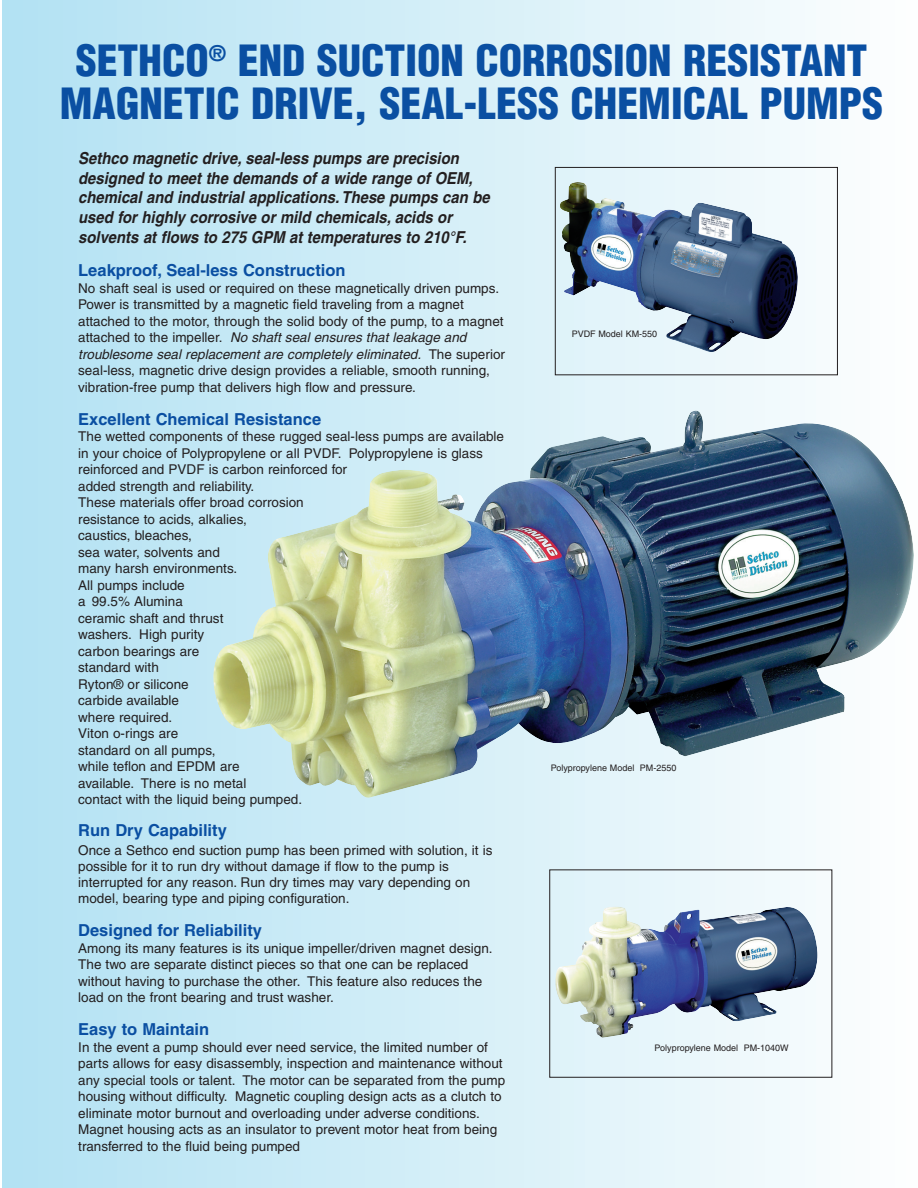
<style>
.page{position:relative;width:918px;height:1188px;background:#fff}
.page>*{position:absolute;margin:0;border:0;box-sizing:border-box;transform-origin:0 0}
.t1{font:900 condensed 42px/42.9px "Helvetica";color:#0a4fa2;text-align:center}
.t2{font:italic 700 16.5px/19.8px "Helvetica";color:#231f20;scale:.9 1}
.t3{font:700 16.5px "Helvetica";color:#0a4fa2}
.t4{font:13.5px/16.5px "Helvetica";color:#231f20}
.t5{font:9px "Helvetica";color:#231f20}
.s1{font-style:italic}
</style>
<div class="page">
<div style="left:3px;top:0;width:915px;height:1188px;background:linear-gradient(to right,#b1e1f3,#fdfefe)"></div>
<img style="left:560px;top:182px;width:239px;height:171px">
<div style="left:555px;top:167px;width:283px;height:208px;border:1px solid #231f20"></div>
<img style="left:555px;top:906px;width:263px;height:132px">
<div style="left:549px;top:869px;width:283px;height:209px;border:1px solid #231f20"></div>
<img style="left:213px;top:410px;width:701px;height:388px">
<h1 class="t1" style="left:60px;top:43px;width:825px">SETHCO<sup>®</sup> END SUCTION CORROSION RESISTANT<br>MAGNETIC DRIVE, SEAL-LESS CHEMICAL PUMPS</h1>
<p class="t2" style="left:78px;top:150px;width:459px">Sethco magnetic drive, seal-less pumps are precision designed to meet the demands of a wide range of OEM, chemical and industrial applications. These pumps can be used for highly corrosive or mild chemicals, acids or solvents at flows to 275 GPM at temperatures to 210°F.</p>
<p class="t3" style="left:78px;top:264px;width:269px">Leakproof, Seal-less Construction</p>
<p class="t4" style="left:78px;top:281px;width:428px">No shaft seal is used or required on these magnetically driven pumps.<br>Power is transmitted by a magnetic field traveling from a magnet attached to the motor, through the solid body of the pump, to a magnet attached to the impeller. <span class="s1">No shaft seal ensures that leakage and troublesome seal replacement are completely eliminated.</span> The superior seal-less, magnetic drive design provides a reliable, smooth running, vibration-free pump that delivers high flow and pressure.</p>
<p class="t3" style="left:78px;top:413px;width:244px">Excellent Chemical Resistance</p>
<p class="t4" style="left:78px;top:429px;width:427px">The wetted components of these rugged seal-less pumps are available in your choice of Polypropylene or all PVDF. Polypropylene is glass reinforced and PVDF is carbon reinforced for<br>added strength and reliability.<br>These materials offer broad corrosion<br>resistance to acids, alkalies,<br>caustics, bleaches,<br>sea water, solvents and<br>many harsh environments.<br>All pumps include<br>a 99.5% Alumina<br>ceramic shaft and thrust<br>washers. High purity<br>carbon bearings are<br>standard with<br>Ryton® or silicone<br>carbide available<br>where required.<br>Viton o-rings are<br>standard on all pumps,<br>while teflon and EPDM are<br>available. There is no metal<br>contact with the liquid being pumped.</p>
<p class="t3" style="left:78px;top:824px;width:150px">Run Dry Capability</p>
<p class="t4" style="left:78px;top:843px;width:416px">Once a Sethco end suction pump has been primed with solution, it is possible for it to run dry without damage if flow to the pump is interrupted for any reason. Run dry times may vary depending on model, bearing type and piping configuration.</p>
<p class="t3" style="left:78px;top:924px;width:185px">Designed for Reliability</p>
<p class="t4" style="left:78px;top:941px;width:416px">Among its many features is its unique impeller/driven magnet design.<br>The two are separate distinct pieces so that one can be replaced without having to purchase the other. This feature also reduces the load on the front bearing and trust washer.</p>
<p class="t3" style="left:78px;top:1023px;width:133px">Easy to Maintain</p>
<p class="t4" style="left:78px;top:1040px;width:428px">In the event a pump should ever need service, the limited number of parts allows for easy disassembly, inspection and maintenance without any special tools or talent. The motor can be separated from the pump housing without difficulty. Magnetic coupling design acts as a clutch to eliminate motor burnout and overloading under adverse conditions.<br>Magnet housing acts as an insulator to prevent motor heat from being transferred to the fluid being pumped</p>
<p class="t5" style="left:572px;top:330px;width:87px">PVDF Model KM-550</p>
<p class="t5" style="left:551px;top:764px;width:127px">Polypropylene Model PM-2550</p>
<p class="t5" style="left:655px;top:1044px;width:136px">Polypropylene Model PM-1040W</p>
</div>
